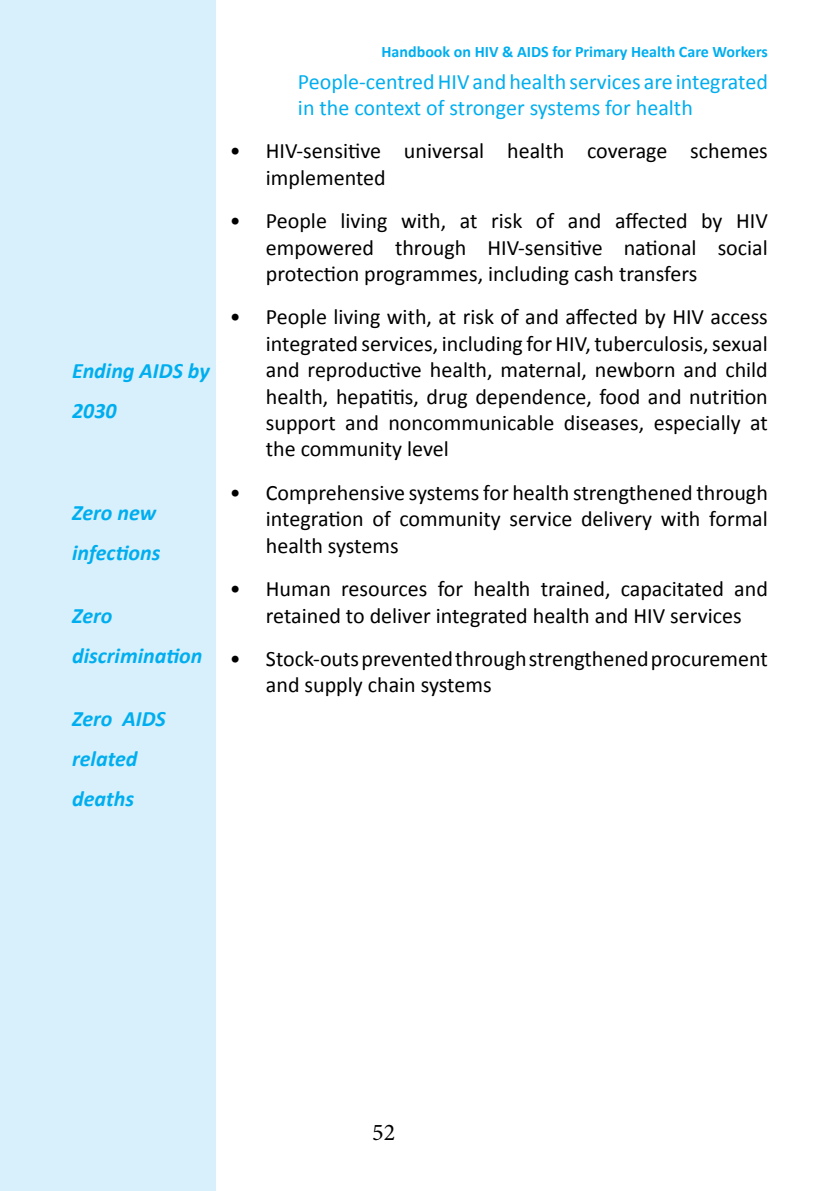
<style>
.page{position:relative;width:840px;height:1191px;background:#fff}
.page>*{position:absolute;margin:0;border:0;box-sizing:border-box;transform-origin:0 0}
.t1{font:24px "Minion Pro";color:#000}
.t2{font:22px/26.4px "Calibri";color:#000;text-align:justify}
.t3{font:22px/26.4px "Calibri";color:#00aeef}
.t4{font:italic 700 22px/40px "Calibri";color:#00aeef}
.t5{font:700 16px "Calibri";color:#00aeef}
</style>
<div class="page">
<div style="left:0;top:0;width:215px;height:1191px;background:#d7f0fc"></div>
<p class="t4" style="left:72px;top:350px;width:139px">Ending AIDS by<br>2030</p>
<p class="t4" style="left:72px;top:493px;width:90px">Zero new infections</p>
<p class="t4" style="left:72px;top:595px;width:132px">Zero discrimination</p>
<p class="t4" style="left:72px;top:698px;width:95px">Zero AIDS related deaths</p>
<p class="t5" style="left:381px;top:42px;width:387px">Handbook on HIV &amp; AIDS for Primary Health Care Workers</p>
<p class="t3" style="left:298px;top:68px;width:471px">People-centred HIV and health services are integrated in the context of stronger systems for health</p>
<p class="t2" style="left:266px;top:138px;width:503px;text-indent:-36px">• HIV-sensitive universal health coverage schemes implemented</p>
<p class="t2" style="left:266px;top:208px;width:503px;text-indent:-36px">• People living with, at risk of and affected by HIV empowered through HIV-sensitive national social protection programmes, including cash transfers</p>
<p class="t2" style="left:266px;top:304px;width:503px;text-indent:-36px">• People living with, at risk of and affected by HIV access integrated services, including for HIV, tuberculosis, sexual and reproductive health, maternal, newborn and child health, hepatitis, drug dependence, food and nutrition support and noncommunicable diseases, especially at the community level</p>
<p class="t2" style="left:266px;top:479px;width:503px;text-indent:-36px">• Comprehensive systems for health strengthened through integration of community service delivery with formal health systems</p>
<p class="t2" style="left:230px;top:576px;width:539px;text-align:center">• Human resources for health trained, capacitated and retained to deliver integrated health and HIV services</p>
<p class="t2" style="left:266px;top:645px;width:503px;text-indent:-36px">• Stock-outs prevented through strengthened procurement and supply chain systems</p>
<p class="t1" style="left:372px;top:1116px;width:25px">52</p>
</div>
